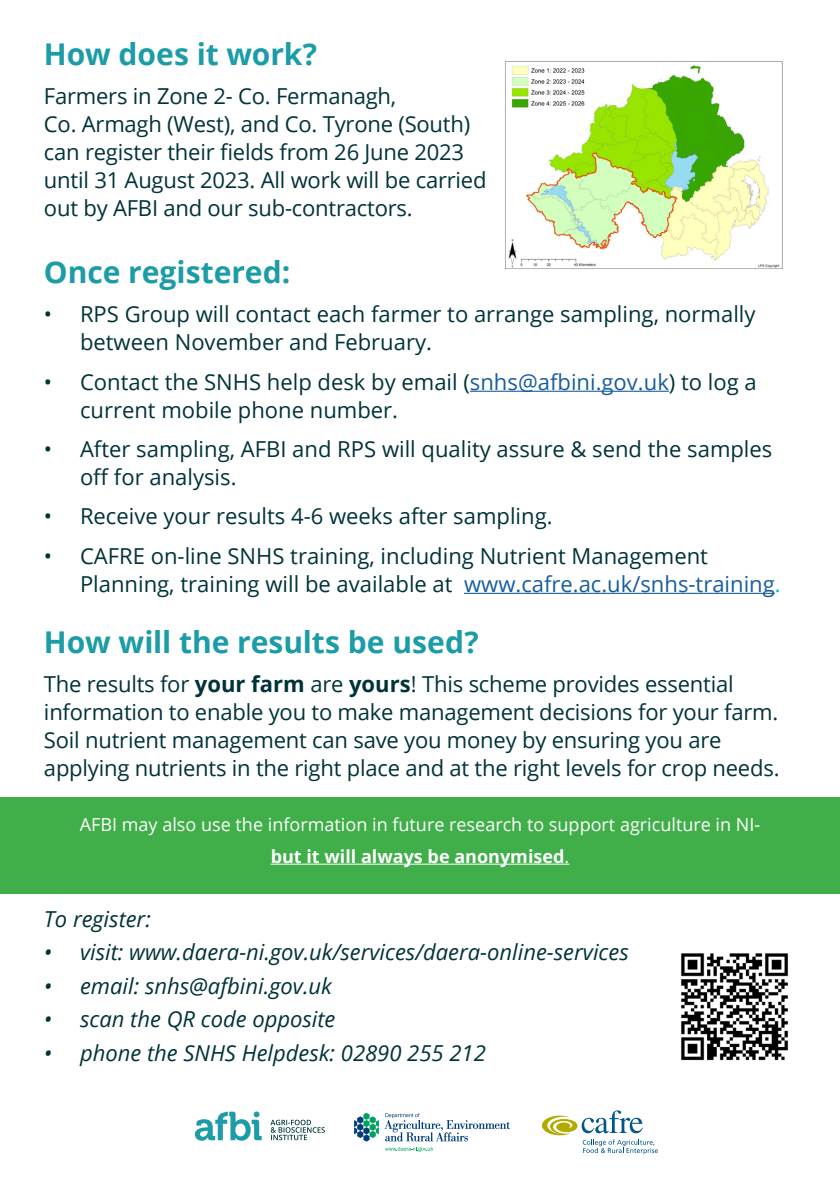
<style>
.page{position:relative;width:840px;height:1191px;background:#fff}
.page>*{position:absolute;margin:0;border:0;box-sizing:border-box;transform-origin:0 0}
.t1{font:700 30px "Open Sans";letter-spacing:-.005em;color:#1c9ca6}
.t2{font:22px/28px "Open Sans";color:#003339}
.t3{font:italic 22px "Open Sans";color:#003339}
.t4{font:18px/32px "Open Sans";color:#fff;text-align:center}
.s1{color:#175d9e}
.s2{color:#00aeef}
.s3{font-weight:700}
</style>
<div class="page">
<div style="left:0;top:797px;width:839px;height:96px;background:#40ae49"></div>
<hr style="left:469px;top:391px;width:199px;height:1px;background:#175d9e">
<hr style="left:464px;top:593px;width:310px;height:1px;background:#175d9e">
<hr style="left:270px;top:863px;width:299px;height:1px;background:#fff">
<img style="left:505px;top:61px;width:278px;height:208px">
<svg style="left:270px;top:1119px;width:55px;height:21px"></svg>
<svg style="left:195px;top:1111px;width:66px;height:29px"></svg>
<svg style="left:354px;top:1112px;width:24px;height:29px"></svg>
<svg style="left:384px;top:1113px;width:125px;height:38px"></svg>
<svg style="left:542px;top:1110px;width:115px;height:44px"></svg>
<img style="left:681px;top:953px;width:108px;height:108px">
<p class="t1" style="left:44px;top:33px;width:274px">How does it work?</p>
<p class="t2" style="left:44px;top:82px;width:444px">Farmers in Zone 2- Co. Fermanagh,<br>Co. Armagh (West), and Co. Tyrone (South) can register their fields from 26 June 2023 until 31 August 2023. All work will be carried out by AFBI and our sub-contractors.</p>
<p class="t1" style="left:44px;top:251px;width:248px">Once registered:</p>
<p class="t2" style="left:80px;top:300px;width:676px;text-indent:-36px">• RPS Group will contact each farmer to arrange sampling, normally between November and February.</p>
<p class="t2" style="left:80px;top:367px;width:678px;text-indent:-36px">• Contact the SNHS help desk by email (<span class="s1">snhs@afbini.gov.uk</span>) to log a current mobile phone number.</p>
<p class="t2" style="left:80px;top:434px;width:693px;text-indent:-36px">• After sampling, AFBI and RPS will quality assure &amp; send the samples off for analysis.</p>
<p class="t2" style="left:44px;top:502px;width:510px">• Receive your results 4-6 weeks after sampling.</p>
<p class="t2" style="left:80px;top:541px;width:701px;text-indent:-36px">• CAFRE on-line SNHS training, including Nutrient Management<br>Planning, training will be available at <span class="s1">www.cafre.ac.uk/snhs-training</span><span class="s2">.</span></p>
<p class="t1" style="left:44px;top:620px;width:436px">How will the results be used?</p>
<p class="t2" style="left:44px;top:669px;width:736px">The results for <span class="s3">your farm</span> are <span class="s3">yours</span>! This scheme provides essential information to enable you to make management decisions for your farm.<br>Soil nutrient management can save you money by ensuring you are applying nutrients in the right place and at the right levels for crop needs.</p>
<p class="t4" style="left:80px;top:808px;width:681px">AFBI may also use the information in future research to support agriculture in NI&shy;<span class="s3">but it will always be anonymised</span>.</p>
<p class="t3" style="left:44px;top:904px;width:108px">To register:</p>
<p class="t3" style="left:44px;top:937px;width:586px">• visit: www.daera-ni.gov.uk/services/daera-online-services</p>
<p class="t3" style="left:44px;top:970px;width:289px">• email: snhs@afbini.gov.uk</p>
<p class="t3" style="left:44px;top:1004px;width:293px">• scan the QR code opposite</p>
<p class="t3" style="left:44px;top:1037px;width:443px">• phone the SNHS Helpdesk: 02890 255 212</p>
</div>
